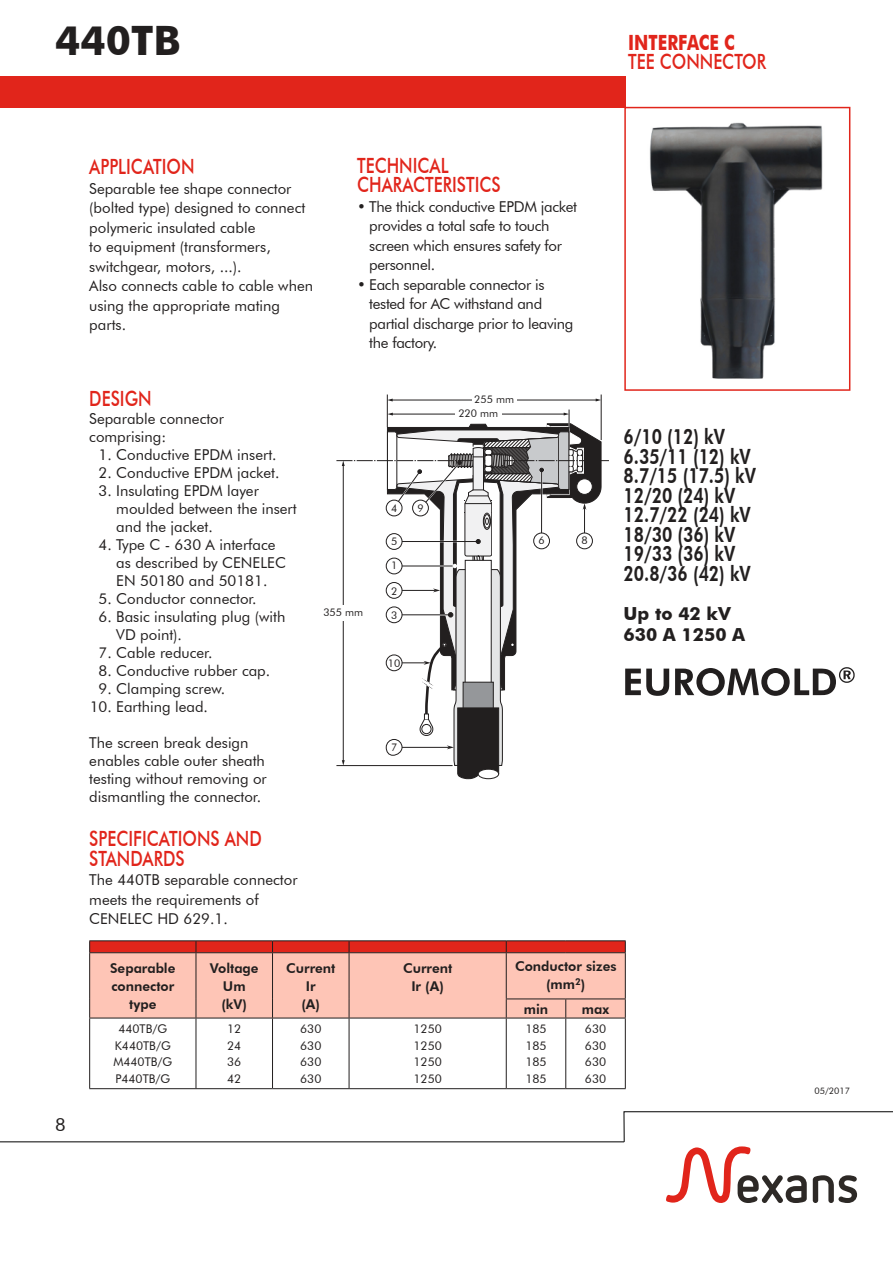
<style>
.page{position:relative;width:893px;height:1263px;background:#fff}
.page>*{position:absolute;margin:0;border:0;box-sizing:border-box;transform-origin:0 0}
.t1{font:700 40.5px "Futura ABT";color:#221f1f}
.t2{font:800 21px/19.5px "Futura ABT";color:#221f1f;scale:.8 1}
.t3{font:500 21px/19.5px "Futura BT";color:#e1251b;scale:.8 1}
.t4{font:700 21px "Futura BT";color:#e1251b;scale:.8 1}
.t5{font:700 18px/21.6px "Futura ABT";color:#221f1f}
.t6{font:18px "Futura ABT";color:#221f1f}
.t7{font:15px/19.5px "Futura ABT";color:#221f1f}
.t8{font:15px/19.5px "Futura ABT";letter-spacing:-.02em;color:#221f1f}
.t9{font:800 13.5px/18px "Futura ABT";color:#221f1f;text-align:center}
.t10{font:12px/16.5px "Futura ABT";color:#221f1f;text-align:justify}
.t11{font:10.65px/14.1px "Futura ABT";color:#221f1f}
.t12{font:9px "Futura ABT";color:#221f1f}
</style>
<div class="page">
<div style="left:0;top:76px;width:625px;height:32px;background:#e1251b"></div>
<svg style="left:623px;top:1111px;width:270px;height:92px"></svg>
<hr style="left:0;top:1141px;width:624px;height:1px;background:#000">
<hr style="left:196px;top:1018px;width:1px;height:70px;background:#221f1f">
<hr style="left:272px;top:1018px;width:1px;height:70px;background:#221f1f">
<hr style="left:349px;top:1018px;width:1px;height:70px;background:#221f1f">
<hr style="left:506px;top:1018px;width:1px;height:70px;background:#221f1f">
<hr style="left:565px;top:1018px;width:1px;height:70px;background:#221f1f">
<hr style="left:89px;top:1018px;width:1px;height:70px;background:#221f1f">
<hr style="left:89px;top:1088px;width:107px;height:1px;background:#221f1f">
<hr style="left:196px;top:1088px;width:77px;height:1px;background:#221f1f">
<hr style="left:273px;top:1088px;width:76px;height:1px;background:#221f1f">
<hr style="left:349px;top:1088px;width:157px;height:1px;background:#221f1f">
<hr style="left:625px;top:1018px;width:1px;height:70px;background:#221f1f">
<hr style="left:506px;top:1088px;width:60px;height:1px;background:#221f1f">
<hr style="left:566px;top:1088px;width:60px;height:1px;background:#221f1f">
<hr style="left:89px;top:940px;width:107px;height:1px;background:#221f1f">
<hr style="left:196px;top:940px;width:77px;height:1px;background:#221f1f">
<hr style="left:273px;top:940px;width:76px;height:1px;background:#221f1f">
<hr style="left:349px;top:940px;width:157px;height:1px;background:#221f1f">
<hr style="left:506px;top:940px;width:60px;height:1px;background:#221f1f">
<hr style="left:566px;top:940px;width:60px;height:1px;background:#221f1f">
<hr style="left:89px;top:1018px;width:107px;height:1px;background:#221f1f">
<hr style="left:196px;top:1018px;width:77px;height:1px;background:#221f1f">
<hr style="left:273px;top:1018px;width:76px;height:1px;background:#221f1f">
<hr style="left:349px;top:1018px;width:157px;height:1px;background:#221f1f">
<hr style="left:506px;top:1018px;width:60px;height:1px;background:#221f1f">
<svg style="left:89px;top:941px;width:537px;height:77px"></svg>
<hr style="left:566px;top:1018px;width:60px;height:1px;background:#221f1f">
<hr style="left:387px;top:394px;width:1px;height:33px;background:#221f1f">
<hr style="left:601px;top:394px;width:1px;height:46px;background:#221f1f">
<hr style="left:392px;top:400px;width:205px;height:1px;background:#221f1f">
<svg style="left:387px;top:399px;width:6px;height:2px"></svg>
<div style="left:472px;top:394px;width:45px;height:12px;background:#fff"></div>
<svg style="left:336px;top:409px;width:273px;height:370px"></svg>
<div style="left:386px;top:534px;width:16px;height:15px;background:#fff;border-radius:50%"></div>
<div style="left:386px;top:533px;width:16px;height:16px;border:1px solid #221f1f;border-radius:50%"></div>
<svg style="left:625px;top:669px;width:44px;height:27px"></svg>
<svg style="left:675px;top:667px;width:180px;height:29px"></svg>
<div style="left:624px;top:107px;width:226px;height:284px;border:2px solid #e1251b"></div>
<img style="left:649px;top:122px;width:174px;height:257px">
<h1 class="t1" style="left:55px;top:25px;width:127px">440TB</h1>
<h2 class="t4" style="left:628px;top:35px;width:135px">INTERFACE C</h2>
<h2 class="t3" style="left:628px;top:54px;width:174px">TEE CONNECTOR</h2>
<p class="t6" style="left:55px;top:1117px;width:12px">8</p>
<h2 class="t3" style="left:89px;top:159px;width:133px">APPLICATION</h2>
<p class="t7" style="left:89px;top:180px;width:225px">Separable tee shape connector (bolted type) designed to connect polymeric insulated cable<br>to equipment (transformers, switchgear, motors, ...).<br>Also connects cable to cable when using the appropriate mating parts.</p>
<h2 class="t3" style="left:357px;top:157px;width:181px">TECHNICAL<br>CHARACTERISTICS</h2>
<p class="t8" style="left:369px;top:198px;width:209px;text-indent:-12px">• The thick conductive EPDM jacket provides a total safe to touch screen which ensures safety for personnel.</p>
<p class="t8" style="left:369px;top:276px;width:206px;text-indent:-12px">• Each separable connector is tested for AC withstand and partial discharge prior to leaving the factory.</p>
<h2 class="t3" style="left:89px;top:390px;width:79px">DESIGN</h2>
<p class="t7" style="left:89px;top:411px;width:136px;line-height:18px">Separable connector comprising:</p>
<p class="t7" style="left:99px;top:446px;width:180px">1. Conductive EPDM insert.</p>
<p class="t7" style="left:99px;top:464px;width:183px">2. Conductive EPDM jacket.</p>
<p class="t7" style="left:116px;top:483px;width:182px;line-height:18px;text-indent:-18px">3. Insulating EPDM layer moulded between the insert and the jacket.</p>
<p class="t7" style="left:116px;top:537px;width:171px;line-height:18px;text-indent:-18px">4. Type C - 630 A interface as described by CENELEC<br>EN 50180 and 50181.</p>
<p class="t7" style="left:99px;top:590px;width:160px">5. Conductor connector.</p>
<p class="t7" style="left:116px;top:609px;width:171px;line-height:18px;text-indent:-18px">6. Basic insulating plug (with<br>VD point).</p>
<p class="t7" style="left:99px;top:644px;width:115px">7. Cable reducer.</p>
<p class="t7" style="left:99px;top:662px;width:173px">8. Conductive rubber cap.</p>
<p class="t7" style="left:99px;top:680px;width:128px">9. Clamping screw.</p>
<p class="t7" style="left:90px;top:698px;width:120px">10. Earthing lead.</p>
<p class="t7" style="left:89px;top:735px;width:179px;line-height:18px">The screen break design enables cable outer sheath testing without removing or dismantling the connector.</p>
<h2 class="t3" style="left:89px;top:831px;width:217px">SPECIFICATIONS AND<br>STANDARDS</h2>
<p class="t7" style="left:89px;top:871px;width:210px">The 440TB separable connector meets the requirements of<br>CENELEC HD 629.1.</p>
<p class="t9" style="left:110px;top:960px;width:67px">Separable connector type</p>
<p class="t9" style="left:210px;top:960px;width:50px">Voltage<br>Um (kV)</p>
<p class="t9" style="left:286px;top:960px;width:51px">Current<br>Ir<br>(A)</p>
<p class="t9" style="left:403px;top:960px;width:51px">Current<br>Ir (A)</p>
<p class="t9" style="left:515px;top:958px;width:103px">Conductor sizes (mm<sup>2</sup>)</p>
<p class="t11" style="left:458px;top:392px;width:57px;text-indent:16px">255 mm<br>220 mm</p>
<p class="t11" style="left:391px;top:502px;width:8px">4</p>
<p class="t11" style="left:417px;top:502px;width:8px">9</p>
<p class="t11" style="left:391px;top:535px;width:8px">5</p>
<p class="t11" style="left:538px;top:534px;width:8px">6</p>
<p class="t11" style="left:581px;top:534px;width:8px">8</p>
<p class="t11" style="left:391px;top:559px;width:8px">1</p>
<p class="t11" style="left:391px;top:585px;width:8px">2</p>
<p class="t11" style="left:391px;top:609px;width:8px">3</p>
<p class="t11" style="left:323px;top:606px;width:41px">355 mm</p>
<p class="t11" style="left:388px;top:657px;width:14px">10</p>
<p class="t11" style="left:391px;top:741px;width:8px">7</p>
<p class="t9" style="left:524px;top:1001px;width:26px">min</p>
<p class="t9" style="left:582px;top:1001px;width:29px">max</p>
<p class="t10" style="left:113px;top:1022px;width:60px;text-align:center">440TB/G<br>K440TB/G<br>M440TB/G<br>P440TB/G</p>
<p class="t10" style="left:227px;top:1022px;width:16px">12<br>24<br>36<br>42</p>
<p class="t10" style="left:300px;top:1022px;width:23px">630<br>630<br>630<br>630</p>
<p class="t10" style="left:413px;top:1022px;width:30px">1250<br>1250<br>1250<br>1250</p>
<p class="t10" style="left:525px;top:1022px;width:23px">185<br>185<br>185<br>185</p>
<p class="t10" style="left:585px;top:1022px;width:23px">630<br>630<br>630<br>630</p>
<h2 class="t2" style="left:624px;top:429px;width:167px">6/10 (12) kV<br>6.35/11 (12) kV<br>8.7/15 (17.5) kV<br>12/20 (24) kV<br>12.7/22 (24) kV<br>18/30 (36) kV<br>19/33 (36) kV<br>20.8/36 (42) kV</h2>
<p class="t5" style="left:624px;top:604px;width:123px">Up to 42 kV<br>630 A 1250 A</p>
<p class="t12" style="left:814px;top:1087px;width:37px">05/2017</p>
</div>
